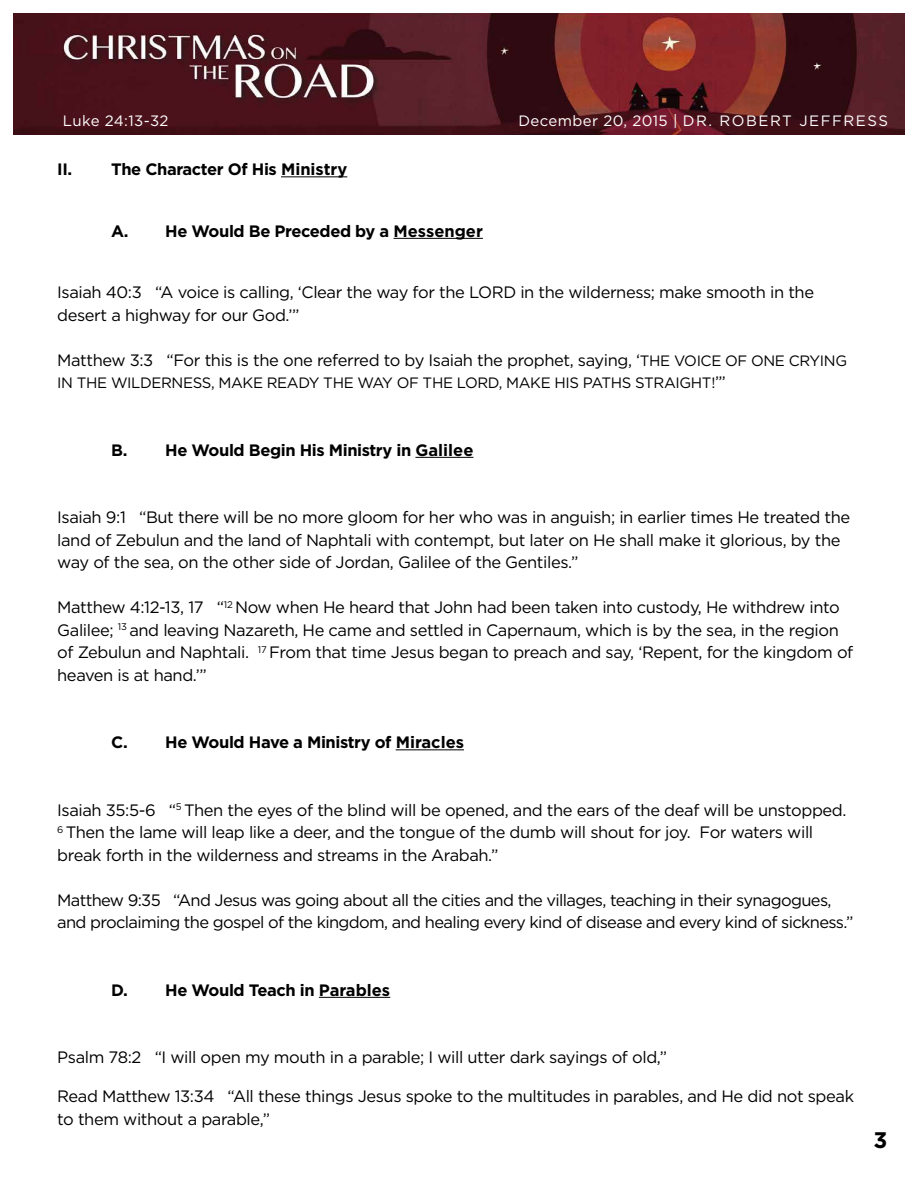
<style>
.page{position:relative;width:918px;height:1188px;background:#fff}
.page>*{position:absolute;margin:0;border:0;box-sizing:border-box;transform-origin:0 0}
.t1{font:700 22.5px "Gotham";color:#000}
.t2{font:16.5px/22.5px "Gotham";letter-spacing:-.025em;color:#000}
.t3{font:700 16.5px "Gotham";letter-spacing:-.025em;color:#000}
.t4{font:15px "Gotham";letter-spacing:-.025em;color:#000}
.t5{font:15px "Gotham";letter-spacing:.09em;color:#fff}
.t6{font:15px "Gotham";letter-spacing:.025em;color:#fff}
.s1{font-size:15px}
.s2{font-size:16.5px}
</style>
<div class="page">
<hr style="left:281px;top:176px;width:66px;height:1px;background:#000">
<hr style="left:394px;top:238px;width:89px;height:1px;background:#000">
<hr style="left:415px;top:457px;width:58px;height:1px;background:#000">
<hr style="left:396px;top:749px;width:68px;height:1px;background:#000">
<hr style="left:319px;top:997px;width:71px;height:1px;background:#000">
<img style="left:14px;top:14px;width:890px;height:121px">
<p class="t6" style="left:63px;top:112px;width:107px">Luke 24:13-32</p>
<p class="t5" style="left:519px;top:112px;width:371px">December 20, 2015 | DR. ROBERT JEFFRESS</p>
<p class="t3" style="left:57px;top:158px;width:292px">II. The Character Of His Ministry</p>
<p class="t3" style="left:111px;top:220px;width:373px">A. He Would Be Preceded by a Messenger</p>
<p class="t2" style="left:57px;top:281px;width:758px">Isaiah 40:3 “A voice is calling, ‘Clear the way for the LORD in the wilderness; make smooth in the desert a highway for our God.’”</p>
<p class="t2" style="left:57px;top:348px;width:791px">Matthew 3:3 “For this is the one referred to by Isaiah the prophet, saying, ‘<span class="s1">THE VOICE OF ONE CRYING</span></p>
<p class="t4" style="left:57px;top:373px;width:670px">IN THE WILDERNESS, MAKE READY THE WAY OF THE LORD, MAKE HIS PATHS STRAIGHT!<span class="s2">’”</span></p>
<p class="t3" style="left:111px;top:439px;width:364px">B. He Would Begin His Ministry in Galilee</p>
<p class="t2" style="left:57px;top:506px;width:795px">Isaiah 9:1 “But there will be no more gloom for her who was in anguish; in earlier times He treated the land of Zebulun and the land of Naphtali with contempt, but later on He shall make it glorious, by the way of the sea, on the other side of Jordan, Galilee of the Gentiles.”</p>
<p class="t2" style="left:57px;top:596px;width:798px">Matthew 4:12-13, 17 “<sup>12</sup> Now when He heard that John had been taken into custody, He withdrew into Galilee; <sup>13</sup> and leaving Nazareth, He came and settled in Capernaum, which is by the sea, in the region of Zebulun and Naphtali. <sup>17</sup> From that time Jesus began to preach and say, ‘Repent, for the kingdom of heaven is at hand.’”</p>
<p class="t3" style="left:111px;top:731px;width:354px">C. He Would Have a Ministry of Miracles</p>
<p class="t2" style="left:57px;top:798px;width:791px">Isaiah 35:5-6 “<sup>5</sup> Then the eyes of the blind will be opened, and the ears of the deaf will be unstopped.<br><sup>6</sup> Then the lame will leap like a deer, and the tongue of the dumb will shout for joy. For waters will break forth in the wilderness and streams in the Arabah.”</p>
<p class="t2" style="left:57px;top:888px;width:798px">Matthew 9:35 “And Jesus was going about all the cities and the villages, teaching in their synagogues, and proclaiming the gospel of the kingdom, and healing every kind of disease and every kind of sickness.”</p>
<p class="t3" style="left:111px;top:979px;width:281px">D. He Would Teach in Parables</p>
<p class="t2" style="left:57px;top:1046px;width:611px">Psalm 78:2 “I will open my mouth in a parable; I will utter dark sayings of old,”</p>
<p class="t2" style="left:57px;top:1085px;width:798px">Read Matthew 13:34 “All these things Jesus spoke to the multitudes in parables, and He did not speak to them without a parable,”</p>
<h1 class="t1" style="left:874px;top:1125px;width:15px">3</h1>
</div>
